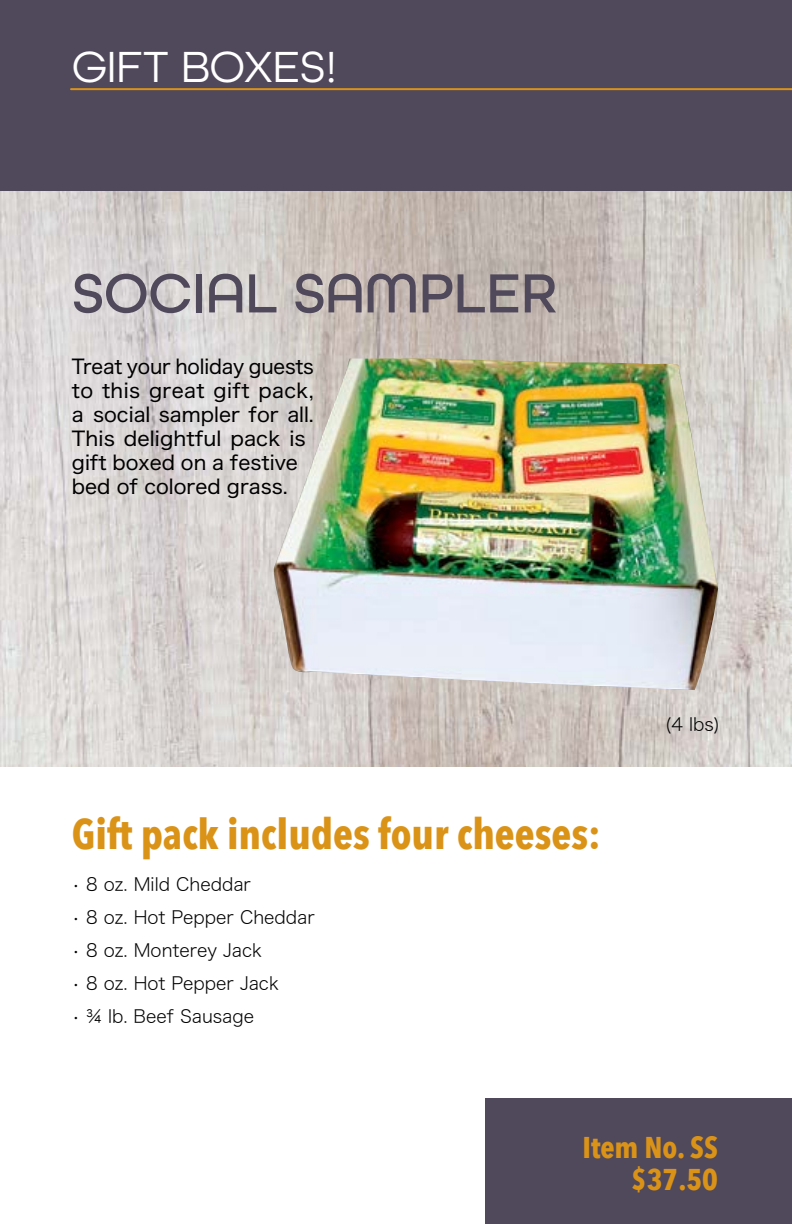
<style>
.page{position:relative;width:792px;height:1224px;background:#fff}
.page>*{position:absolute;margin:0;border:0;box-sizing:border-box;transform-origin:0 0}
.t1{font:500 58.2px "All Round Gothic";color:#50485b}
.t2{font:46px "All Round Gothic";color:#fff}
.t3{font:700 42px "Avenir Next Condensed";color:#da9317}
.t4{font:700 30px/32px "Avenir Next Condensed";color:#da9317;text-align:right}
.t5{font:20px/24px "Hiragino Sans W4";color:#000}
.t6{font:18px "Hiragino Sans W2";color:#000}
</style>
<div class="page">
<img style="left:0;top:190px;width:792px;height:576px">
<div style="left:485px;top:1099px;width:307px;height:125px;background:#50485b"></div>
<div style="left:0;top:0;width:792px;height:190px;background:#50485b"></div>
<hr style="left:71px;top:88px;width:721px;height:2px;background:#da9317">
<img style="left:272px;top:359px;width:446px;height:331px">
<h2 class="t2" style="left:72px;top:40px;width:267px">GIFT BOXES!</h2>
<h1 class="t1" style="left:72px;top:259px;width:487px">SOCIAL SAMPLER</h1>
<p class="t5" style="left:72px;top:353px;width:244px">Treat your holiday guests to this great gift pack, a social sampler for all.<br>This delightful pack is gift boxed on a festive bed of colored grass.</p>
<h3 class="t3" style="left:72px;top:808px;width:530px">Gift pack includes four cheeses:</h3>
<p class="t6" style="left:72px;top:868px;width:181px">• 8 oz. Mild Cheddar</p>
<p class="t6" style="left:72px;top:901px;width:244px">• 8 oz. Hot Pepper Cheddar</p>
<p class="t6" style="left:72px;top:934px;width:192px">• 8 oz. Monterey Jack</p>
<p class="t6" style="left:72px;top:967px;width:209px">• 8 oz. Hot Pepper Jack</p>
<p class="t6" style="left:72px;top:1000px;width:184px">• ¾ lb. Beef Sausage</p>
<p class="t6" style="left:665px;top:709px;width:56px">(4 lbs)</p>
<h3 class="t4" style="left:582px;top:1131px;width:137px">Item No. SS $37.50</h3>
</div>
